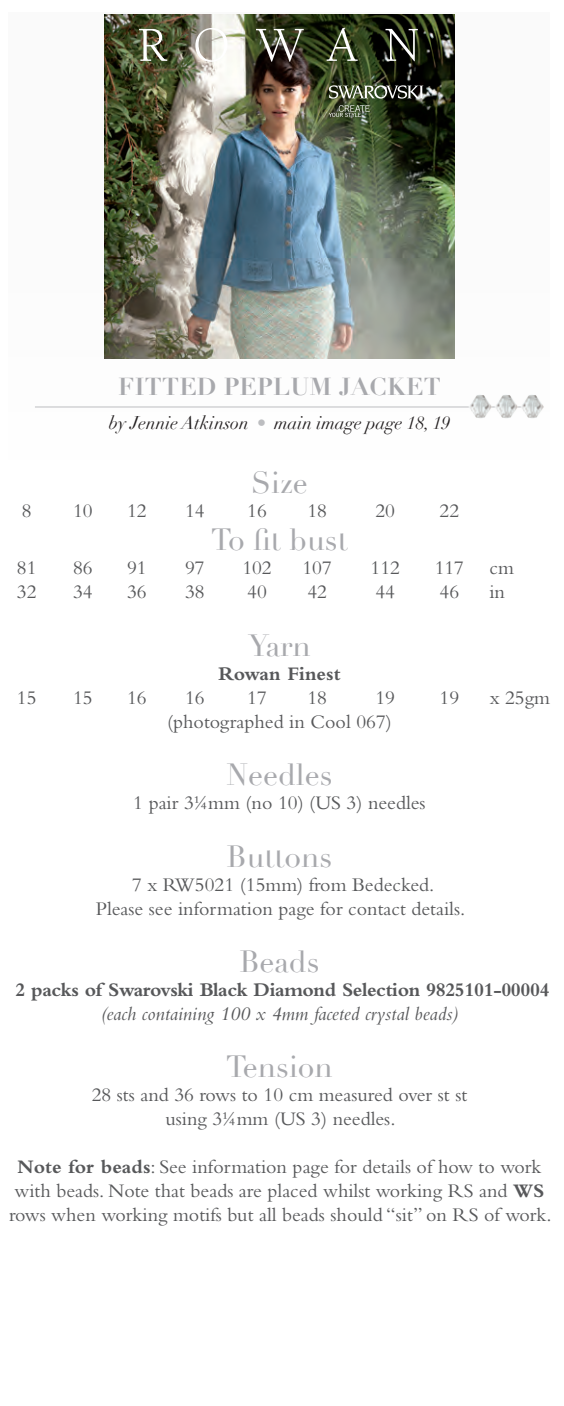
<style>
.page{position:relative;width:564px;height:1406px;background:#fff}
.page>*{position:absolute;margin:0;border:0;box-sizing:border-box;transform-origin:0 0}
.t1{font:50.4px "Berkeley Std";letter-spacing:.52em;color:#fff}
.t2{font:30px "Didot";color:#a8a9ad}
.t3{font:700 24px "Didot";letter-spacing:.01em;color:#a8a9ad}
.t4{font:20px/24px "Bembo Std";color:#57585a;text-align:center}
.t5{font:700 20px "Bembo Std";letter-spacing:-.02em;color:#57585a}
.t6{font:italic 20px "Bembo Std";color:#57585a}
.t7{font:700 20px "Bembo Std";color:#57585a}
.t8{font:italic 18px "Didot";color:#231f20}
.s1{color:#bcbdc0}
.s2{font-weight:700}
</style>
<div class="page">
<div style="left:9px;top:12px;width:540px;height:453px;background:#fafafa"></div>
<img style="left:104px;top:15px;width:350px;height:344px">
<hr style="left:35px;top:407px;width:495px;height:1px;background:#bcbdc0">
<img style="left:466px;top:395px;width:78px;height:23px">
<svg style="left:328px;top:85px;width:95px;height:14px"></svg>
<svg style="left:328px;top:105px;width:41px;height:12px"></svg>
<p class="t1" style="left:137px;top:18px;width:284px">ROWAN</p>
<p class="t3" style="left:118px;top:371px;width:323px">FITTED PEPLUM JACKET</p>
<p class="t8" style="left:109px;top:412px;width:342px">by Jennie Atkinson <span class="s1">•</span> main image page 18, 19</p>
<p class="t2" style="left:251px;top:465px;width:58px">Size</p>
<p class="t4" style="left:22px;top:498px;width:11px">8</p>
<p class="t4" style="left:73px;top:498px;width:21px">10</p>
<p class="t4" style="left:127px;top:498px;width:21px">12</p>
<p class="t4" style="left:185px;top:498px;width:21px">14</p>
<p class="t4" style="left:247px;top:498px;width:21px">16</p>
<p class="t4" style="left:307px;top:498px;width:21px">18</p>
<p class="t4" style="left:375px;top:498px;width:21px">20</p>
<p class="t4" style="left:439px;top:498px;width:21px">22</p>
<p class="t2" style="left:211px;top:522px;width:138px">To fit bust</p>
<p class="t4" style="left:17px;top:556px;width:21px">81</p>
<p class="t4" style="left:73px;top:556px;width:21px">86</p>
<p class="t4" style="left:127px;top:556px;width:21px">91</p>
<p class="t4" style="left:185px;top:556px;width:21px">97</p>
<p class="t4" style="left:242px;top:556px;width:31px">102</p>
<p class="t4" style="left:302px;top:556px;width:31px">107</p>
<p class="t4" style="left:370px;top:556px;width:31px">112</p>
<p class="t4" style="left:434px;top:556px;width:31px">117</p>
<p class="t4" style="left:489px;top:556px;width:26px">cm</p>
<p class="t4" style="left:17px;top:580px;width:21px">32</p>
<p class="t4" style="left:73px;top:580px;width:21px">34</p>
<p class="t4" style="left:127px;top:580px;width:21px">36</p>
<p class="t4" style="left:185px;top:580px;width:21px">38</p>
<p class="t4" style="left:247px;top:580px;width:21px">40</p>
<p class="t4" style="left:307px;top:580px;width:21px">42</p>
<p class="t4" style="left:375px;top:580px;width:21px">44</p>
<p class="t4" style="left:439px;top:580px;width:21px">46</p>
<p class="t4" style="left:489px;top:580px;width:17px">in</p>
<p class="t2" style="left:248px;top:627px;width:64px">Yarn</p>
<p class="t7" style="left:218px;top:662px;width:123px">Rowan Finest</p>
<p class="t4" style="left:17px;top:685px;width:21px">15</p>
<p class="t4" style="left:73px;top:685px;width:21px">15</p>
<p class="t4" style="left:127px;top:685px;width:21px">16</p>
<p class="t4" style="left:185px;top:685px;width:21px">16</p>
<p class="t4" style="left:247px;top:685px;width:21px">17</p>
<p class="t4" style="left:307px;top:685px;width:21px">18</p>
<p class="t4" style="left:375px;top:685px;width:21px">19</p>
<p class="t4" style="left:439px;top:685px;width:21px">19</p>
<p class="t4" style="left:489px;top:685px;width:62px">x 25gm</p>
<p class="t4" style="left:167px;top:709px;width:226px">(photographed in Cool 067)</p>
<p class="t2" style="left:226px;top:757px;width:108px">Needles</p>
<p class="t4" style="left:133px;top:790px;width:293px">1 pair 3¼mm (no 10) (US 3) needles</p>
<p class="t2" style="left:226px;top:838px;width:107px">Buttons</p>
<p class="t4" style="left:132px;top:872px;width:303px">7 x RW5021 (15mm) from Bedecked.</p>
<p class="t4" style="left:96px;top:896px;width:370px">Please see information page for contact details.</p>
<p class="t2" style="left:239px;top:943px;width:82px">Beads</p>
<p class="t5" style="left:15px;top:978px;width:535px">2 packs of Swarovski Black Diamond Selection 9825101-00004</p>
<p class="t6" style="left:101px;top:1002px;width:358px">(each containing 100 x 4mm faceted crystal beads)</p>
<p class="t2" style="left:226px;top:1049px;width:108px">Tension</p>
<p class="t4" style="left:92px;top:1083px;width:376px">28 sts and 36 rows to 10 cm measured over st st</p>
<p class="t4" style="left:165px;top:1107px;width:231px">using 3¼mm (US 3) needles.</p>
<p class="t4" style="left:9px;top:1155px;width:543px"><span class="s2">Note for beads</span>: See information page for details of how to work with beads. Note that beads are placed whilst working RS and <span class="s2">WS </span>rows when working motifs but all beads should “sit” on RS of work.</p>
</div>
